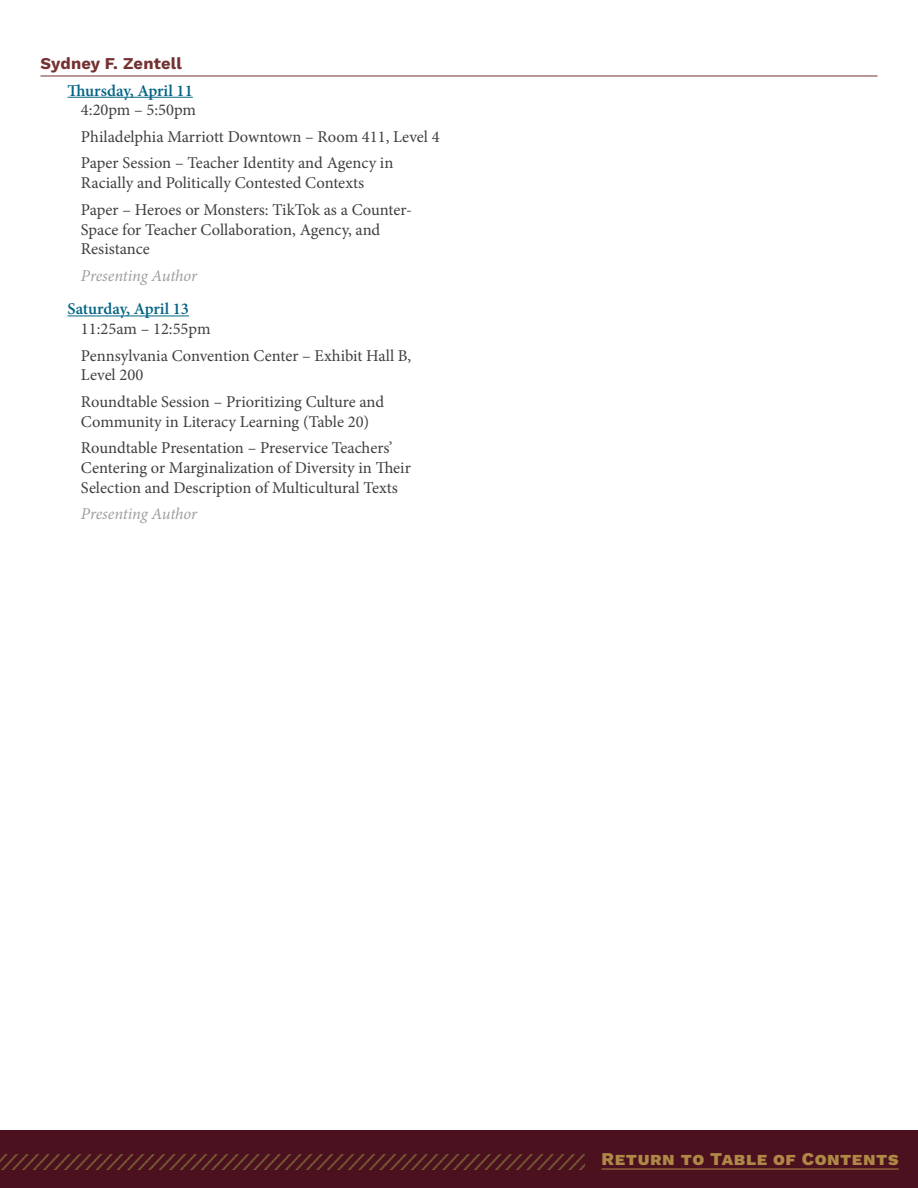
<style>
.page{position:relative;width:918px;height:1188px;background:#fff}
.page>*{position:absolute;margin:0;border:0;box-sizing:border-box;transform-origin:0 0}
.t1{font:18px "Work Sans";letter-spacing:.03em;color:#af8847}
.t2{font:16.5px/26.5px "Minion Pro";color:#3f3f3f}
.t3{font:600 16.5px "Minion Pro";color:#046584}
.t4{font:italic 16.5px "Minion Pro";letter-spacing:-.01em;color:#9f9f9f}
.t5{font:16.5px "Work Sans";letter-spacing:.01em;color:#743131}
</style>
<div class="page">
<div style="left:0;top:1130px;width:918px;height:58px;background:#4b111f"></div>
<img style="left:0;top:1154px;width:584px;height:16px">
<hr style="left:602px;top:1169px;width:297px;height:1px;background:#af8847">
<hr style="left:40px;top:76px;width:838px;height:1px;background:#743131">
<hr style="left:68px;top:97px;width:125px;height:1px;background:#046584">
<hr style="left:68px;top:316px;width:121px;height:1px;background:#046584">
<p class="t5" style="left:40px;top:51px;width:143px">Sydney F. Zentell</p>
<p class="t3" style="left:68px;top:79px;width:127px">Thursday, April 11</p>
<p class="t2" style="left:81px;top:97px;width:360px">4:20pm – 5:50pm<br>Philadelphia Marriott Downtown – Room 411, Level 4<br>Paper Session – Teacher Identity and Agency in</p>
<p class="t2" style="left:81px;top:170px;width:333px">Racially and Politically Contested Contexts<br>Paper – Heroes or Monsters: TikTok as a Counter-</p>
<p class="t2" style="left:81px;top:220px;width:301px;line-height:19.8px">Space for Teacher Collaboration, Agency, and<br>Resistance</p>
<p class="t4" style="left:81px;top:264px;width:118px">Presenting Author</p>
<p class="t3" style="left:68px;top:298px;width:123px">Saturday, April 13</p>
<p class="t2" style="left:81px;top:316px;width:332px">11:25am – 12:55pm<br>Pennsylvania Convention Center – Exhibit Hall B,</p>
<p class="t2" style="left:81px;top:362px;width:305px">Level 200<br>Roundtable Session – Prioritizing Culture and</p>
<p class="t2" style="left:81px;top:408px;width:313px">Community in Literacy Learning (Table 20)<br>Roundtable Presentation – Preservice Teachers’</p>
<p class="t2" style="left:81px;top:458px;width:331px;line-height:19.8px">Centering or Marginalization of Diversity in Their<br>Selection and Description of Multicultural Texts</p>
<p class="t4" style="left:81px;top:503px;width:118px">Presenting Author</p>
<p class="t1" style="left:602px;top:1145px;width:299px">Return to Table of Contents</p>
</div>
